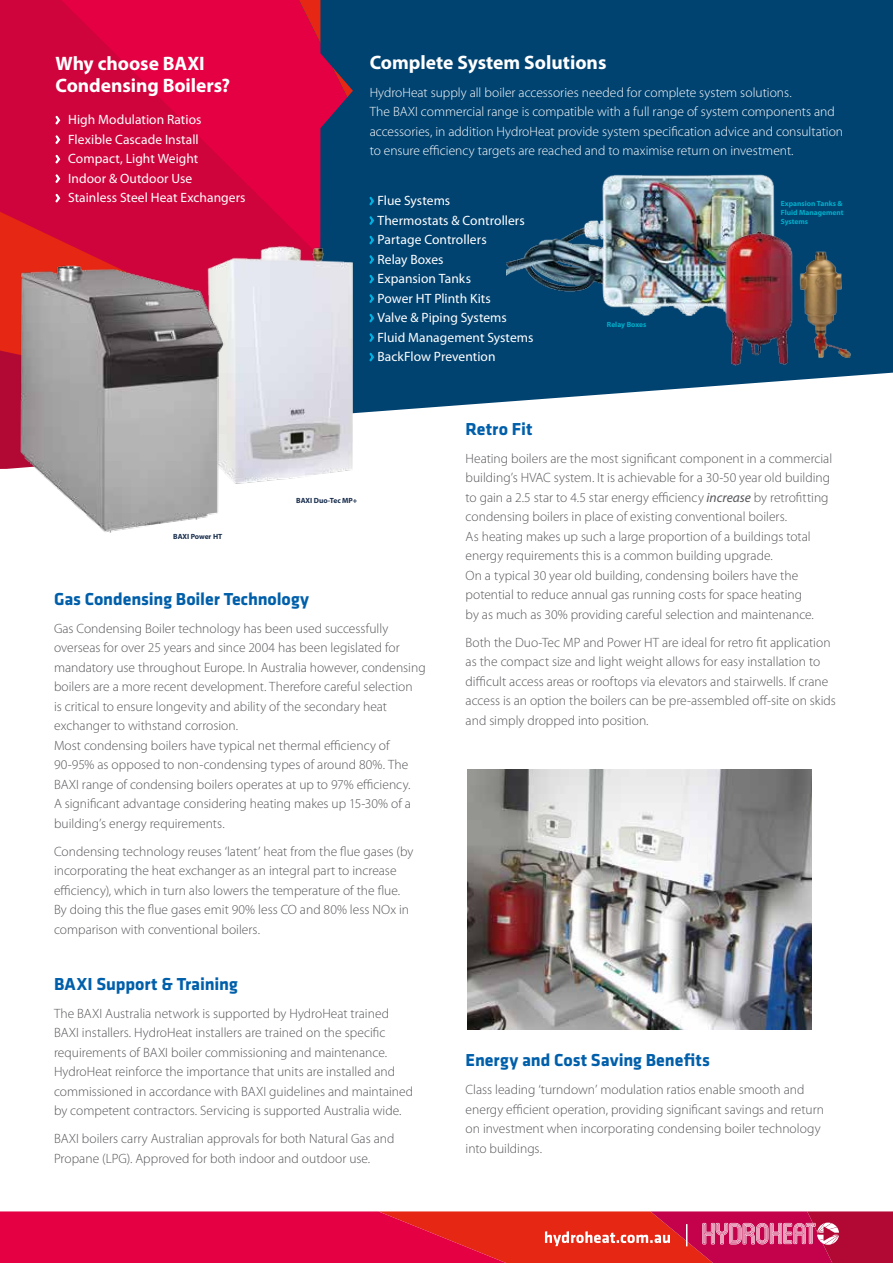
<style>
.page{position:relative;width:893px;height:1263px;background:#fff}
.page>*{position:absolute;margin:0;border:0;box-sizing:border-box;transform-origin:0 0}
.t1{font:700 19.5px/22.5px "Myriad Pro";color:#fff}
.t2{font:700 18px "Klavika";letter-spacing:-.005em;color:#005faa}
.t3{font:300 13.5px/19.5px "Myriad Pro";color:#55565a}
.t4{font:300 13.5px/19.5px "Myriad Pro";color:#fff}
.t5{font:13.5px/19.5px "Myriad Pro";letter-spacing:.005em;color:#fff}
.t6{font:700 7.5px/9px "Myriad Pro";color:#00acc9}
.t7{font:700 7.5px "Myriad Pro";color:#182d4d}
.s1{font-weight:400;font-style:italic}
</style>
<div class="page">
<svg style="left:0;top:1211px;width:893px;height:52px;background:#dd173f"></svg>
<svg style="left:347px;top:0;width:546px;height:414px;background:#13517b"></svg>
<div style="left:0;top:0;width:61px;height:212px;background:#d0043c"></div>
<svg style="left:61px;top:0;width:286px;height:226px;background:#d00542"></svg>
<svg style="left:299px;top:0;width:54px;height:97px;background:#7d2252"></svg>
<svg style="left:0;top:212px;width:320px;height:207px;background:#d40c31"></svg>
<img style="left:193px;top:226px;width:160px;height:258px">
<svg style="left:367px;top:195px;width:9px;height:12px"></svg>
<svg style="left:367px;top:214px;width:9px;height:13px"></svg>
<svg style="left:367px;top:234px;width:9px;height:12px"></svg>
<svg style="left:367px;top:253px;width:9px;height:13px"></svg>
<svg style="left:367px;top:273px;width:9px;height:12px"></svg>
<svg style="left:367px;top:292px;width:9px;height:13px"></svg>
<svg style="left:367px;top:312px;width:9px;height:12px"></svg>
<svg style="left:367px;top:331px;width:9px;height:13px"></svg>
<svg style="left:367px;top:351px;width:9px;height:12px"></svg>
<svg style="left:53px;top:114px;width:9px;height:12px"></svg>
<svg style="left:53px;top:133px;width:9px;height:13px"></svg>
<svg style="left:53px;top:153px;width:9px;height:12px"></svg>
<svg style="left:53px;top:172px;width:9px;height:13px"></svg>
<svg style="left:53px;top:192px;width:9px;height:12px"></svg>
<img style="left:507px;top:148px;width:325px;height:216px">
<img style="left:468px;top:770px;width:343px;height:259px">
<img style="left:10px;top:255px;width:226px;height:278px">
<img style="left:712px;top:224px;width:94px;height:149px">
<img style="left:795px;top:249px;width:59px;height:118px">
<h1 class="t1" style="left:55px;top:51px;width:176px">Why choose BAXI<br>Condensing Boilers?</h1>
<p class="t5" style="left:68px;top:110px;width:179px">High Modulation Ratios<br>Flexible Cascade Install<br>Compact, Light Weight<br>Indoor &amp; Outdoor Use<br>Stainless Steel Heat Exchangers</p>
<h1 class="t1" style="left:370px;top:50px;width:238px">Complete System Solutions</h1>
<p class="t4" style="left:370px;top:82px;width:475px">HydroHeat supply all boiler accessories needed for complete system solutions.<br>The BAXI commercial range is compatible with a full range of system components and accessories, in addition HydroHeat provide system specification advice and consultation to ensure efficiency targets are reached and to maximise return on investment.</p>
<p class="t5" style="left:377px;top:191px;width:157px">Flue Systems<br>Thermostats &amp; Controllers<br>Partage Controllers<br>Relay Boxes<br>Expansion Tanks<br>Power HT Plinth Kits<br>Valve &amp; Piping Systems<br>Fluid Management Systems<br>BackFlow Prevention</p>
<p class="t6" style="left:607px;top:319px;width:41px">Relay Boxes</p>
<p class="t6" style="left:781px;top:198px;width:64px">Expansion Tanks &amp;<br>Fluid Management<br>Systems</p>
<p class="t7" style="left:173px;top:531px;width:51px">BAXI Power HT</p>
<p class="t7" style="left:296px;top:495px;width:63px">BAXI Duo-Tec MP+</p>
<h2 class="t2" style="left:54px;top:586px;width:257px">Gas Condensing Boiler Technology</h2>
<p class="t3" style="left:54px;top:618px;width:373px">Gas Condensing Boiler technology has been used successfully overseas for over 25 years and since 2004 has been legislated for mandatory use throughout Europe. In Australia however, condensing boilers are a more recent development. Therefore careful selection<br>is critical to ensure longevity and ability of the secondary heat exchanger to withstand corrosion.<br>Most condensing boilers have typical net thermal efficiency of 90-95% as opposed to non-condensing types of around 80%. The BAXI range of condensing boilers operates at up to 97% efficiency.<br>A significant advantage considering heating makes up 15-30% of a building’s energy requirements.</p>
<p class="t3" style="left:54px;top:841px;width:361px">Condensing technology reuses ‘latent’ heat from the flue gases (by incorporating the heat exchanger as an integral part to increase efficiency), which in turn also lowers the temperature of the flue.<br>By doing this the flue gases emit 90% less CO and 80% less NOx in comparison with conventional boilers.</p>
<h2 class="t2" style="left:54px;top:971px;width:185px">BAXI Support &amp; Training</h2>
<p class="t3" style="left:54px;top:1003px;width:361px">The BAXI Australia network is supported by HydroHeat trained BAXI installers. HydroHeat installers are trained on the specific requirements of BAXI boiler commissioning and maintenance.<br>HydroHeat reinforce the importance that units are installed and commissioned in accordance with BAXI guidelines and maintained by competent contractors. Servicing is supported Australia wide.</p>
<p class="t3" style="left:54px;top:1129px;width:342px">BAXI boilers carry Australian approvals for both Natural Gas and<br>Propane (LPG). Approved for both indoor and outdoor use.</p>
<h2 class="t2" style="left:466px;top:415px;width:68px">Retro Fit</h2>
<p class="t3" style="left:466px;top:448px;width:368px">Heating boilers are the most significant component in a commercial building’s HVAC system. It is achievable for a 30-50 year old building to gain a 2.5 star to 4.5 star energy efficiency <span class="s1">increase</span> by retrofitting condensing boilers in place of existing conventional boilers.<br>As heating makes up such a large proportion of a buildings total energy requirements this is a common building upgrade.<br>On a typical 30 year old building, condensing boilers have the potential to reduce annual gas running costs for space heating<br>by as much as 30% providing careful selection and maintenance.</p>
<p class="t3" style="left:466px;top:632px;width:372px">Both the Duo-Tec MP and Power HT are ideal for retro fit application as the compact size and light weight allows for easy installation to difficult access areas or rooftops via elevators and stairwells. If crane access is an option the boilers can be pre-assembled off-site on skids and simply dropped into position.</p>
<h2 class="t2" style="left:466px;top:1047px;width:246px">Energy and Cost Saving Benefits</h2>
<p class="t3" style="left:466px;top:1080px;width:360px">Class leading ‘turndown’ modulation ratios enable smooth and energy efficient operation, providing significant savings and return on investment when incorporating condensing boiler technology into buildings.</p>
</div>
